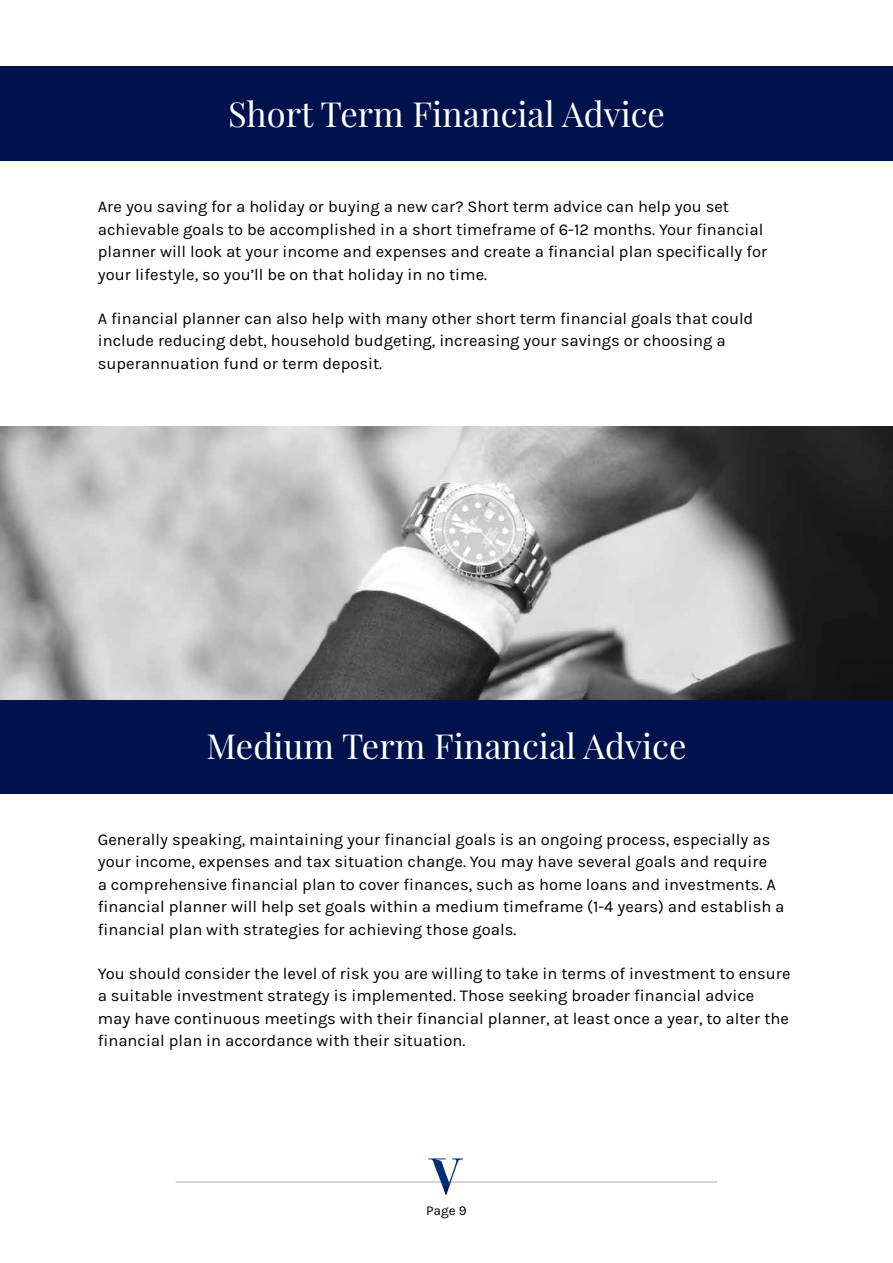
<style>
.page{position:relative;width:893px;height:1263px;background:#fff}
.page>*{position:absolute;margin:0;border:0;box-sizing:border-box;transform-origin:0 0}
.t1{font:34.5px "Playfair Display";color:#fff}
.t2{font:16.5px/22.5px "Karla";color:#000}
.t3{font:13.5px "Karla";color:#000}
</style>
<div class="page">
<hr style="left:176px;top:1181px;width:541px;height:2px;background:#c7c8ca">
<svg style="left:428px;top:1158px;width:35px;height:37px"></svg>
<div style="left:0;top:66px;width:893px;height:95px;background:#00124c"></div>
<div style="left:0;top:699px;width:893px;height:94px;background:#00124c"></div>
<img style="left:0;top:426px;width:893px;height:273px">
<h1 class="t1" style="left:228px;top:92px;width:438px">Short Term Financial Advice</h1>
<p class="t2" style="left:98px;top:196px;width:671px">Are you saving for a holiday or buying a new car? Short term advice can help you set achievable goals to be accomplished in a short timeframe of 6-12 months. Your financial planner will look at your income and expenses and create a financial plan specifically for your lifestyle, so you’ll be on that holiday in no time.</p>
<p class="t2" style="left:98px;top:307px;width:657px">A financial planner can also help with many other short term financial goals that could include reducing debt, household budgeting, increasing your savings or choosing a superannuation fund or term deposit.</p>
<h1 class="t1" style="left:207px;top:725px;width:481px">Medium Term Financial Advice</h1>
<p class="t2" style="left:98px;top:828px;width:688px">Generally speaking, maintaining your financial goals is an ongoing process, especially as your income, expenses and tax situation change. You may have several goals and require<br>a comprehensive financial plan to cover finances, such as home loans and investments. A financial planner will help set goals within a medium timeframe (1-4 years) and establish a financial plan with strategies for achieving those goals.</p>
<p class="t2" style="left:98px;top:962px;width:694px">You should consider the level of risk you are willing to take in terms of investment to ensure a suitable investment strategy is implemented. Those seeking broader financial advice may have continuous meetings with their financial planner, at least once a year, to alter the financial plan in accordance with their situation.</p>
<p class="t3" style="left:426px;top:1203px;width:42px">Page 9</p>
</div>
